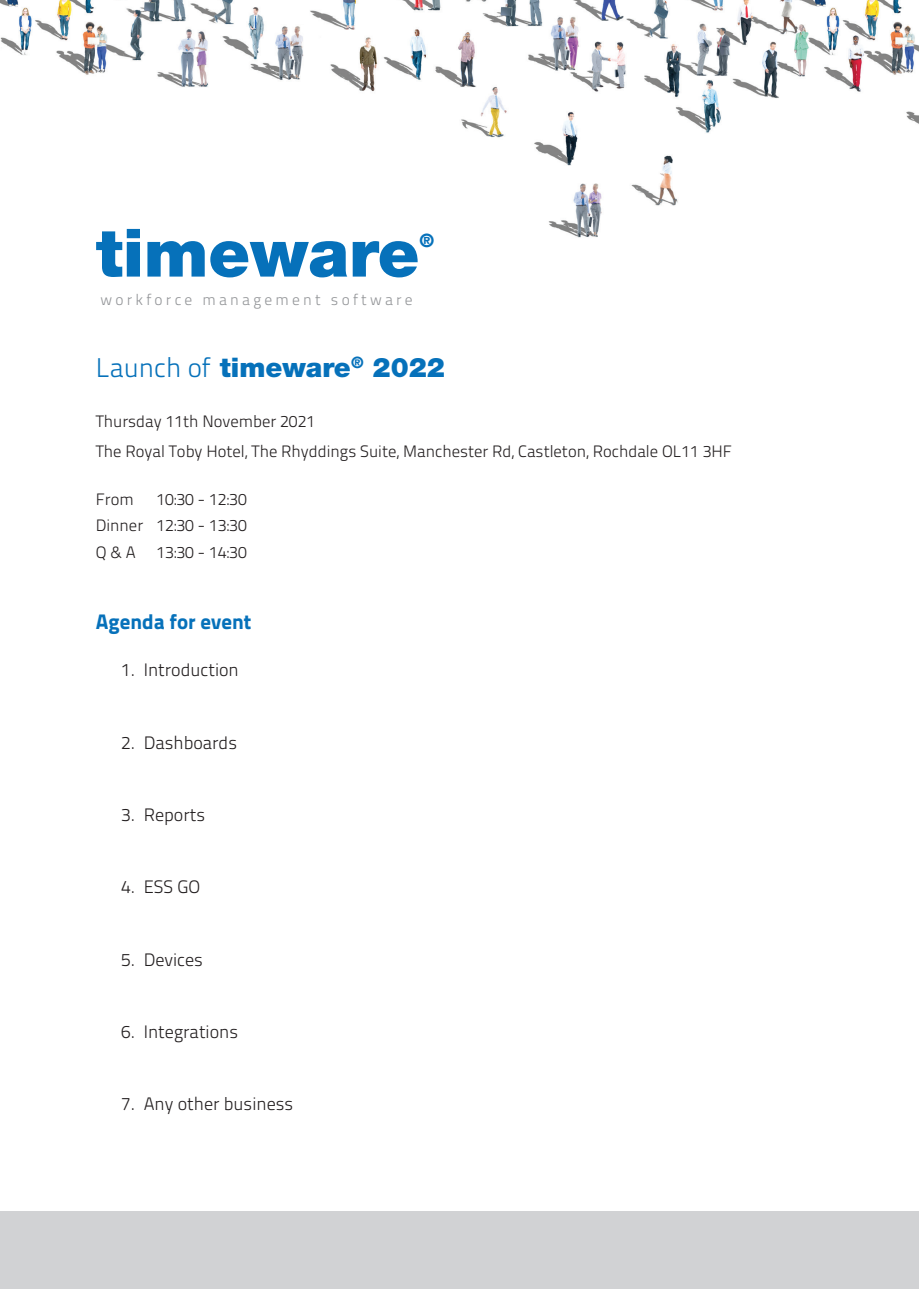
<style>
.page{position:relative;width:919px;height:1289px;background:#fff}
.page>*{position:absolute;margin:0;border:0;box-sizing:border-box;transform-origin:0 0}
.t1{font:900 66.75px "Helvetica Neue LT Std";color:#0671ba}
.t2{font:900 27px "Helvetica Neue LT Std";color:#0671ba}
.t3{font:21px "Titillium Text 22 L 999 wt";color:#0671ba}
.t4{font:900 18.45px "Helvetica Neue LT Std";color:#0671ba}
.t5{font:18px "Titillium Text 22 L 250 wt";color:#231f20}
.t6{font:16.5px/26.4px "Titillium Text 22 L 250 wt";color:#231f20}
.t7{font:15.45px "Titillium Text 22 L 250 wt";letter-spacing:.205em;color:#939598}
.s1{font-family:"Titillium Text 22 L 250 wt";font-weight:400}
</style>
<div class="page">
<img style="left:0;top:0;width:918px;height:238px">
<div style="left:0;top:1211px;width:918px;height:77px;background:#d1d2d4"></div>
<h1 class="t1" style="left:96px;top:213px;width:325px">timeware</h1>
<p class="t4" style="left:419px;top:229px;width:16px">®</p>
<p class="t7" style="left:101px;top:288px;width:314px">workforce management software</p>
<h2 class="t2" style="left:96px;top:351px;width:350px"><span class="s1">Launch of</span> timeware<sup>®</sup> 2022</h2>
<p class="t6" style="left:96px;top:405px;width:638px;line-height:30.6px">Thursday 11th November 2021<br>The Royal Toby Hotel, The Rhyddings Suite, Manchester Rd, Castleton, Rochdale OL11 3HF</p>
<p class="t6" style="left:96px;top:485px;width:40px">From</p>
<p class="t6" style="left:96px;top:485px;width:152px;text-align:justify;text-indent:61px">10:30 - 12:30<br>Dinner 12:30 - 13:30<br>Q &amp; A 13:30 - 14:30</p>
<p class="t3" style="left:96px;top:605px;width:157px">Agenda for event</p>
<p class="t5" style="left:121px;top:656px;width:119px">1. Introduction</p>
<p class="t5" style="left:121px;top:729px;width:117px">2. Dashboards</p>
<p class="t5" style="left:121px;top:801px;width:85px">3. Reports</p>
<p class="t5" style="left:121px;top:873px;width:80px">4. ESS GO</p>
<p class="t5" style="left:121px;top:946px;width:83px">5. Devices</p>
<p class="t5" style="left:121px;top:1018px;width:118px">6. Integrations</p>
<p class="t5" style="left:121px;top:1090px;width:173px">7. Any other business</p>
</div>
